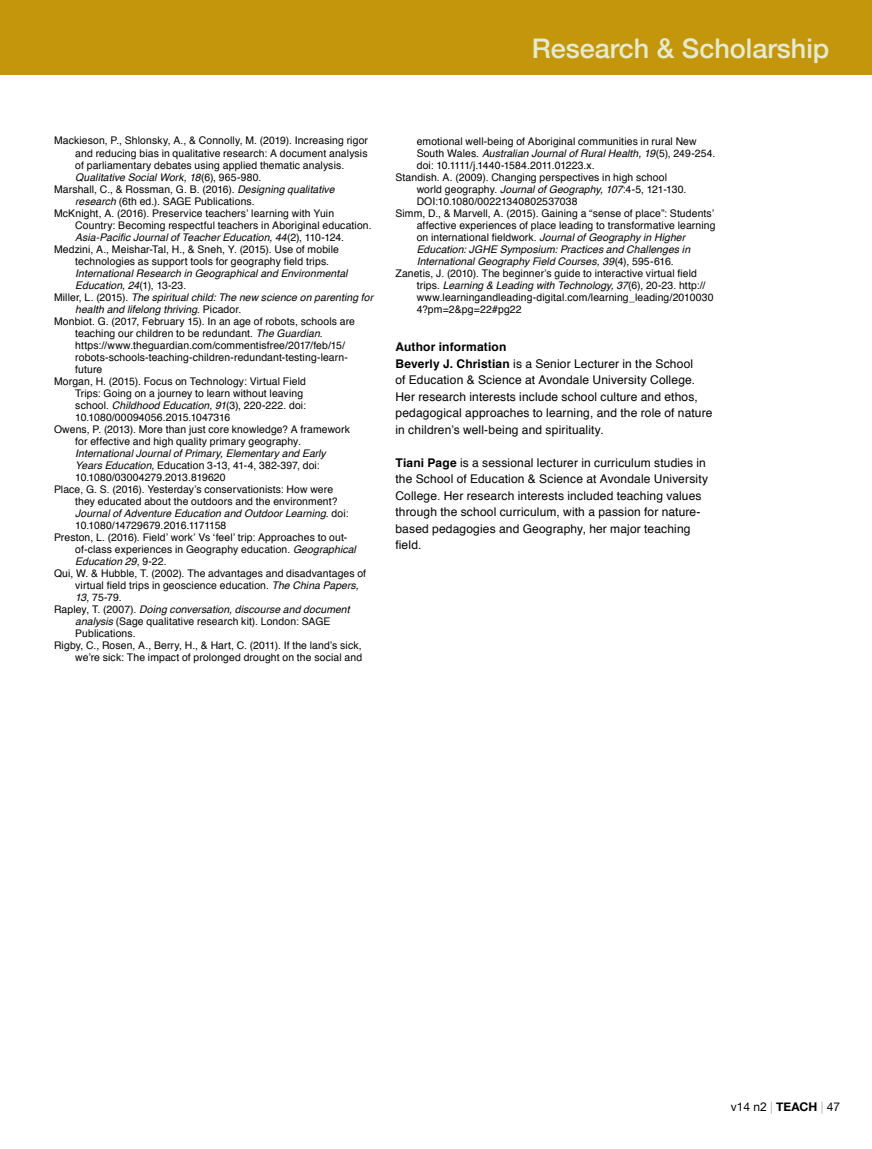
<style>
.page{position:relative;width:872px;height:1149px;background:#fff}
.page>*{position:absolute;margin:0;border:0;box-sizing:border-box;transform-origin:0 0}
.t1{font:500 27px "Helvetica Neue";color:#e5ebd0}
.t2{font:12px/16.5px "Helvetica";letter-spacing:.01em;color:#000}
.t3{font:12px "Helvetica Neue";color:#000}
.t4{font:10.5px "Helvetica";letter-spacing:.01em;color:#000}
.t5{font:italic 10.5px "Helvetica";letter-spacing:.005em;color:#000}
.t6{font:10.5px "Helvetica";letter-spacing:-.015em;color:#000}
.s1{font-style:normal}
.s2{font-style:italic}
.s3{font-weight:700}
.s4{font-family:"Arial"}
.s5{font-weight:200}
</style>
<div class="page">
<div style="left:0;top:0;width:872px;height:74px;background:#c4960c"></div>
<h1 class="t1" style="left:531px;top:26px;width:299px">Research &amp; Scholarship</h1>
<p class="t4" style="left:54px;top:133px;width:315px">Mackieson, P., Shlonsky, A., &amp; Connolly, M. (2019). Increasing rigor</p>
<p class="t4" style="left:75px;top:145px;width:294px">and reducing bias in qualitative research: A document analysis</p>
<p class="t4" style="left:75px;top:157px;width:270px">of parliamentary debates using applied thematic analysis.</p>
<p class="t5" style="left:75px;top:168px;width:187px">Qualitative Social Work, 18<span class="s1">(6), 965-980.</span></p>
<p class="t4" style="left:54px;top:181px;width:282px">Marshall, C., &amp; Rossman, G. B. (2016). <span class="s2">Designing qualitative</span></p>
<p class="t4" style="left:75px;top:193px;width:181px"><span class="s2">research</span> (6th ed.). SAGE Publications.</p>
<p class="t4" style="left:54px;top:205px;width:282px">McKnight, A. (2016). Preservice teachers’ learning with Yuin</p>
<p class="t4" style="left:75px;top:217px;width:298px">Country: Becoming respectful teachers in Aboriginal education.</p>
<p class="t5" style="left:75px;top:228px;width:270px">Asia-Pacific Journal of Teacher Education, 44<span class="s1">(2), 110-124.</span></p>
<p class="t4" style="left:54px;top:241px;width:286px">Medzini, A., Meishar-Tal, H., &amp; Sneh, Y. (2015). Use of mobile</p>
<p class="t4" style="left:75px;top:253px;width:255px">technologies as support tools for geography field trips.</p>
<p class="t5" style="left:75px;top:264px;width:274px">International Research in Geographical and Environmental</p>
<p class="t5" style="left:75px;top:276px;width:113px">Education, 24<span class="s1">(1), 13-23.</span></p>
<p class="t5" style="left:54px;top:288px;width:321px"><span class="s1">Miller, L. (2015).</span> The spiritual child: The new science on parenting for</p>
<p class="t5" style="left:75px;top:300px;width:167px">health and lifelong thriving<span class="s1">. Picador.</span></p>
<p class="t4" style="left:54px;top:313px;width:302px">Monbiot. G. (2017, February 15). In an age of robots, schools are</p>
<p class="t4" style="left:75px;top:325px;width:249px">teaching our children to be redundant. <span class="s2">The Guardian</span>.</p>
<p class="t4" style="left:75px;top:337px;width:271px">https://www.theguardian.com/commentisfree/2017/feb/15/</p>
<p class="t4" style="left:75px;top:349px;width:274px">robots-schools-teaching-children-redundant-testing-learn-</p>
<p class="t4" style="left:75px;top:361px;width:29px">future</p>
<p class="t4" style="left:54px;top:373px;width:253px">Morgan, H. (2015). Focus on Technology: Virtual Field</p>
<p class="t4" style="left:75px;top:385px;width:229px">Trips: Going on a journey to learn without leaving</p>
<p class="t4" style="left:75px;top:397px;width:232px">school. <span class="s2">Childhood Education, 91</span>(3), 220-222. doi:</p>
<p class="t4" style="left:75px;top:409px;width:156px">10.1080/00094056.2015.1047316</p>
<p class="t4" style="left:54px;top:421px;width:297px">Owens, P. (2013). More than just core knowledge? A framework</p>
<p class="t4" style="left:75px;top:433px;width:227px">for effective and high quality primary geography.</p>
<p class="t5" style="left:75px;top:444px;width:252px">International Journal of Primary, Elementary and Early</p>
<p class="t4" style="left:75px;top:457px;width:246px"><span class="s2">Years Education,</span> Education 3-13, 41-4, 382-397, doi:</p>
<p class="t4" style="left:75px;top:469px;width:152px">10.1080/03004279.2013.819620</p>
<p class="t4" style="left:54px;top:481px;width:281px">Place, G. S. (2016). Yesterday’s conservationists: How were</p>
<p class="t4" style="left:75px;top:493px;width:264px">they educated about the outdoors and the environment?</p>
<p class="t5" style="left:75px;top:504px;width:275px">Journal of Adventure Education and Outdoor Learning<span class="s1">. doi:</span></p>
<p class="t6" style="left:75px;top:517px;width:153px">10.1080/14729679.2016.1171158</p>
<p class="t4" style="left:54px;top:529px;width:295px">Preston, L. (2016). Field’ work’ Vs ‘feel’ trip: Approaches to out-</p>
<p class="t4" style="left:75px;top:541px;width:282px">of-class experiences in Geography education. <span class="s2">Geographical</span></p>
<p class="t5" style="left:75px;top:552px;width:93px">Education 29<span class="s1">, 9-22.</span></p>
<p class="t4" style="left:54px;top:565px;width:314px">Qui, W. &amp; Hubble, T. (2002). The advantages and disadvantages of</p>
<p class="t4" style="left:75px;top:577px;width:285px">virtual field trips in geoscience education. <span class="s2">The China Papers,</span></p>
<p class="t4" style="left:75px;top:589px;width:48px"><span class="s2">13</span>, 75-79.</p>
<p class="t5" style="left:54px;top:600px;width:297px"><span class="s1">Rapley, T. (2007).</span> Doing conversation, discourse and document</p>
<p class="t4" style="left:75px;top:613px;width:257px"><span class="s2">analysis</span> (Sage qualitative research kit). London: SAGE</p>
<p class="t4" style="left:75px;top:625px;width:62px">Publications.</p>
<p class="t4" style="left:54px;top:637px;width:309px">Rigby, C., Rosen, A., Berry, H., &amp; Hart, C. (2011). If the land’s sick,</p>
<p class="t4" style="left:75px;top:649px;width:288px">we’re sick: The impact of prolonged drought on the social and</p>
<p class="t4" style="left:417px;top:133px;width:281px">emotional well-being of Aboriginal communities in rural New</p>
<p class="t5" style="left:417px;top:144px;width:300px"><span class="s1">South Wales.</span> Australian Journal of Rural Health, 19<span class="s1">(5), 249-254.</span></p>
<p class="t6" style="left:417px;top:157px;width:179px">doi: 10.1111/j.1440-1584.2011.01223.x.</p>
<p class="t4" style="left:395px;top:169px;width:273px">Standish. A. (2009). Changing perspectives in high school</p>
<p class="t4" style="left:417px;top:181px;width:271px">world geography. <span class="s2">Journal of Geography, 107</span>:4-5, 121-130.</p>
<p class="t4" style="left:417px;top:193px;width:162px">DOI:10.1080/00221340802537038</p>
<p class="t4" style="left:395px;top:205px;width:320px">Simm, D., &amp; Marvell, A. (2015). Gaining a “sense of place”: Students’</p>
<p class="t4" style="left:417px;top:217px;width:300px">affective experiences of place leading to transformative learning</p>
<p class="t5" style="left:417px;top:229px;width:270px"><span class="s1">on international fieldwork.</span> Journal of Geography in Higher</p>
<p class="t5" style="left:417px;top:241px;width:275px">Education: JGHE Symposium: Practices and Challenges in</p>
<p class="t5" style="left:417px;top:253px;width:258px">International Geography Field Courses, 39<span class="s1">(4), 595-616.</span></p>
<p class="t4" style="left:395px;top:265px;width:303px">Zanetis, J. (2010). The beginner’s guide to interactive virtual field</p>
<p class="t5" style="left:417px;top:277px;width:290px"><span class="s1">trips.</span> Learning &amp; Leading with Technology, 37<span class="s1">(6), 20-23. http://</span></p>
<p class="t4" style="left:417px;top:289px;width:298px">www.learningandleading-digital.com/learning_leading/2010030</p>
<p class="t4" style="left:417px;top:301px;width:106px">4?pm=2&amp;pg=22#pg22</p>
<p class="t2" style="left:395px;top:339px;width:318px"><span class="s3">Author information<br>Beverly J. Christian</span> is a Senior Lecturer in the School<br>of Education &amp; Science at Avondale University College.<br>Her research interests include school culture and ethos, pedagogical approaches to learning, and the role of nature in children’s well-being and spirituality.</p>
<p class="t2" style="left:395px;top:454px;width:314px"><span class="s3">Tiani Page</span> is a sessional lecturer in curriculum studies in the School of Education &amp; Science at Avondale University College. Her research interests included teaching values through the school curriculum, with a passion for nature&shy;based pedagogies and Geography, her major teaching field.</p>
<p class="t3" style="left:731px;top:1097px;width:111px">v14 n<span class="s4">2</span> <span class="s5">|</span> <span class="s3">TEACH</span> <span class="s5">|</span> 47</p>
</div>
